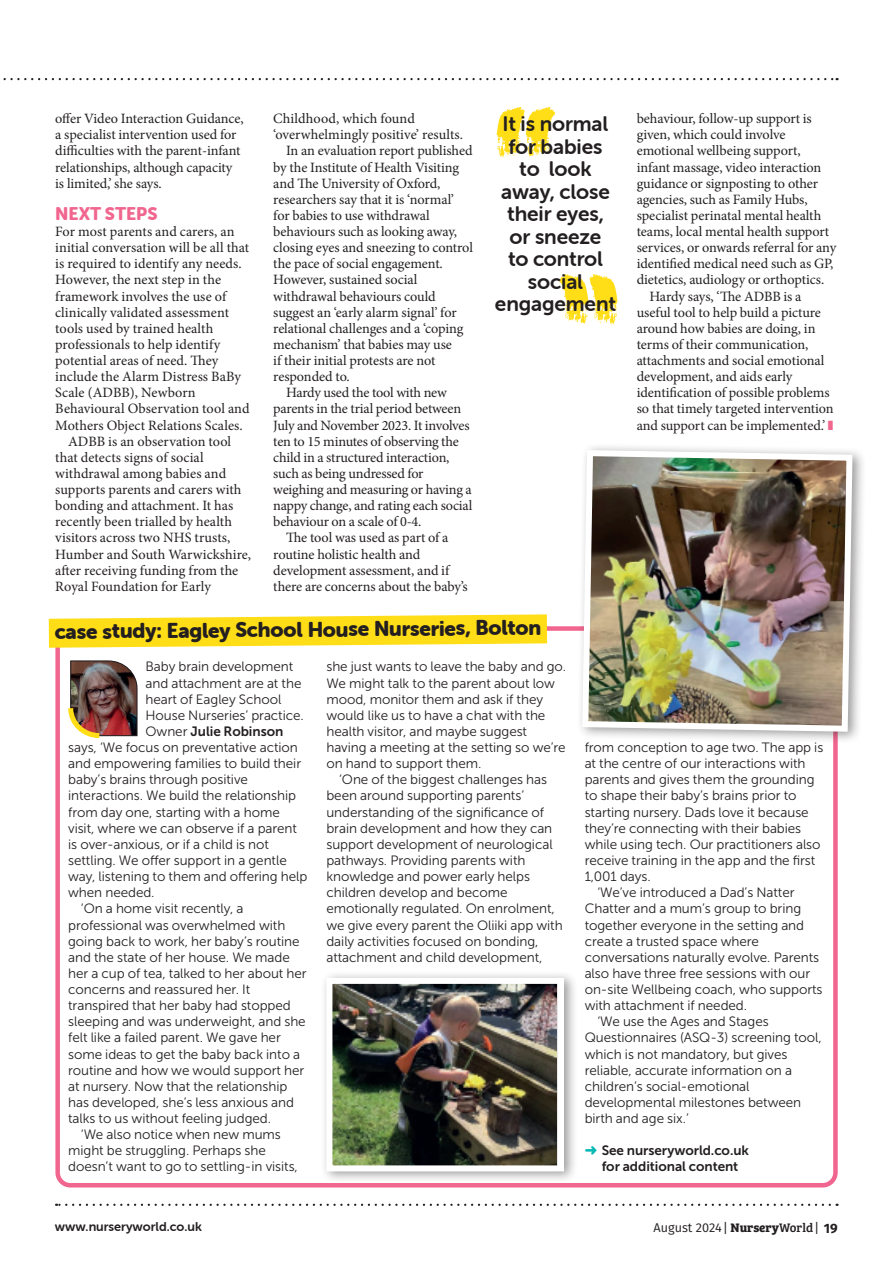
<style>
.page{position:relative;width:893px;height:1263px;background:#fff}
.page>*{position:absolute;margin:0;border:0;box-sizing:border-box;transform-origin:0 0}
.NW___Pull-Out_Quote{font:21px/22.5px "Museo Sans Rounded 700";letter-spacing:-.005em;color:#231f20;text-align:center}
.NW___Panel___Case_Study_Heading{font:21px "Museo Sans Rounded 900";color:#231f20}
.NW___Crosshead_Pink__Capital_Letters{font:18px "Museo Sans Rounded 900";color:#f1668f}
.NW___Body___Indented{font:14.25px/16.2px "Minion Pro";letter-spacing:-.005em;color:#231f20}
.NW___Body___Full_Out{font:14.25px/16.2px "Minion Pro";letter-spacing:.005em;color:#231f20}
.NW___Panel___Indented{font:13.5px/16.2px "Museo Sans 300";letter-spacing:-.005em;color:#231f20}
.NW___Panel___Full_Out{font:13.5px "Museo Sans 300";letter-spacing:-.005em;color:#231f20}
.NW___Panel___Full_Out-2{font:13.5px/16px "Museo Sans 700";letter-spacing:-.005em;color:#231f20;text-align:center}
.t1{font:12.75px "Fira Sans";color:#231f20}
.t2{font:12.75px "Museo Sans Rounded 700";color:#231f20}
.s1{color:#f1668f}
.s2{font-family:"Museo Sans 300"}
.s3{color:#03b9b4}
.s4{font-family:"Museo Sans Cond 500"}
.s5{font-family:"Bree Serif";font-weight:700}
.s6{font-family:"Bree Serif"}
.s7{font-weight:700;font-size:13.5px}
</style>
<div class="page">
<svg style="left:56px;top:1204px;width:774px;height:2px"></svg>
<svg style="left:3px;top:78px;width:835px;height:2px"></svg>
<svg style="left:49px;top:614px;width:498px;height:34px;background:#fee139"></svg>
<svg style="left:497px;top:107px;width:58px;height:51px"></svg>
<svg style="left:559px;top:274px;width:59px;height:51px"></svg>
<div style="left:576px;top:443px;width:290px;height:301px;background:#231f20;opacity:.45"></div>
<img style="left:579px;top:447px;width:276px;height:288px">
<div style="left:320px;top:970px;width:258px;height:214px;background:#231f20;opacity:.45"></div>
<img style="left:333px;top:985px;width:224px;height:179px">
<div style="left:326px;top:978px;width:238px;height:193px;border:6px solid #fff"></div>
<img style="left:68px;top:660px;width:70px;height:79px">
<p class="NW___Body___Indented" style="left:55px;top:111px;width:190px">offer Video Interaction Guidance, a specialist intervention used for difficulties with the parent-infant relationships, although capacity is limited,’ she says.</p>
<p class="NW___Crosshead_Pink__Capital_Letters" style="left:55px;top:203px;width:104px">NEXT STEPS</p>
<p class="NW___Body___Full_Out" style="left:55px;top:223px;width:196px">For most parents and carers, an initial conversation will be all that is required to identify any needs.<br>However, the next step in the framework involves the use of clinically validated assessment tools used by trained health professionals to help identify potential areas of need. They include the Alarm Distress BaBy<br>Scale (ADBB), Newborn<br>Behavioural Observation tool and<br>Mothers Object Relations Scales.</p>
<p class="NW___Body___Indented" style="left:55px;top:433px;width:197px;text-indent:13px">ADBB is an observation tool that detects signs of social withdrawal among babies and supports parents and carers with bonding and attachment. It has recently been trialled by health visitors across two NHS trusts,<br>Humber and South Warwickshire, after receiving funding from the<br>Royal Foundation for Early</p>
<p class="NW___Body___Indented" style="left:273px;top:111px;width:191px">Childhood, which found ‘overwhelmingly positive’ results.</p>
<p class="NW___Body___Indented" style="left:273px;top:143px;width:201px;text-indent:13px">In an evaluation report published by the Institute of Health Visiting and The University of Oxford, researchers say that it is ‘normal’ for babies to use withdrawal behaviours such as looking away, closing eyes and sneezing to control the pace of social engagement.<br>However, sustained social withdrawal behaviours could suggest an ‘early alarm signal’ for relational challenges and a ‘coping mechanism’ that babies may use<br>if their initial protests are not responded to.</p>
<p class="NW___Body___Indented" style="left:273px;top:385px;width:200px;text-indent:13px">Hardy used the tool with new parents in the trial period between<br>July and November 2023. It involves ten to 15 minutes of observing the child in a structured interaction, such as being undressed for weighing and measuring or having a nappy change, and rating each social behaviour on a scale of 0-4.</p>
<p class="NW___Body___Indented" style="left:273px;top:530px;width:196px;text-indent:13px">The tool was used as part of a routine holistic health and development assessment, and if there are concerns about the baby’s</p>
<p class="NW___Pull-Out_Quote" style="left:495px;top:113px;width:123px">It is normal for babies<br>to look away, close their eyes, or sneeze<br>to control social engagement</p>
<p class="NW___Panel___Case_Study_Heading" style="left:54px;top:622px;width:488px;rotate:-1deg">case study: Eagley School House Nurseries, Bolton</p>
<p class="NW___Body___Indented" style="left:637px;top:111px;width:201px">behaviour, follow-up support is given, which could involve emotional wellbeing support, infant massage, video interaction guidance or signposting to other agencies, such as Family Hubs, specialist perinatal mental health teams, local mental health support services, or onwards referral for any identified medical need such as GP, dietetics, audiology or orthoptics.</p>
<p class="NW___Body___Indented" style="left:637px;top:288px;width:199px;text-indent:13px">Hardy says, ‘The ADBB is a useful tool to help build a picture around how babies are doing, in terms of their communication, attachments and social emotional development, and aids early identification of possible problems so that timely targeted intervention and support can be implemented.’ <span class="s1">❚</span></p>
<p class="NW___Panel___Full_Out" style="left:146px;top:659px;width:149px">Baby brain development</p>
<p class="NW___Panel___Full_Out" style="left:146px;top:676px;width:157px">and attachment are at the</p>
<p class="NW___Panel___Full_Out" style="left:146px;top:692px;width:137px">heart of Eagley School</p>
<p class="NW___Panel___Full_Out" style="left:146px;top:708px;width:160px">House Nurseries’ practice.</p>
<p class="NW___Panel___Full_Out-2" style="left:146px;top:723px;width:139px"><span class="s2">Owner</span> Julie Robinson</p>
<p class="NW___Panel___Full_Out" style="left:68px;top:740px;width:231px">says, ‘We focus on preventative action</p>
<p class="NW___Panel___Full_Out" style="left:68px;top:756px;width:234px">and empowering families to build their</p>
<p class="NW___Panel___Full_Out" style="left:68px;top:772px;width:181px">baby’s brains through positive</p>
<p class="NW___Panel___Full_Out" style="left:68px;top:788px;width:229px">interactions. We build the relationship</p>
<p class="NW___Panel___Full_Out" style="left:68px;top:805px;width:213px">from day one, starting with a home</p>
<p class="NW___Panel___Full_Out" style="left:68px;top:821px;width:230px">visit, where we can observe if a parent</p>
<p class="NW___Panel___Full_Out" style="left:68px;top:837px;width:202px">is over-anxious, or if a child is not</p>
<p class="NW___Panel___Full_Out" style="left:68px;top:853px;width:220px">settling. We offer support in a gentle</p>
<p class="NW___Panel___Full_Out" style="left:68px;top:869px;width:241px">way, listening to them and offering help</p>
<p class="NW___Panel___Full_Out" style="left:68px;top:885px;width:88px">when needed.</p>
<p class="NW___Panel___Indented" style="left:68px;top:901px;width:240px;text-indent:13px">‘On a home visit recently, a professional was overwhelmed with going back to work, her baby’s routine and the state of her house. We made her a cup of tea, talked to her about her concerns and reassured her. It transpired that her baby had stopped sleeping and was underweight, and she felt like a failed parent. We gave her some ideas to get the baby back into a routine and how we would support her at nursery. Now that the relationship has developed, she’s less anxious and talks to us without feeling judged.</p>
<p class="NW___Panel___Indented" style="left:68px;top:1126px;width:231px;text-indent:13px">‘We also notice when new mums might be struggling. Perhaps she doesn’t want to go to settling-in visits,</p>
<p class="NW___Panel___Indented" style="left:326px;top:659px;width:241px">she just wants to leave the baby and go.<br>We might talk to the parent about low mood, monitor them and ask if they would like us to have a chat with the health visitor, and maybe suggest having a meeting at the setting so we’re on hand to support them.</p>
<p class="NW___Panel___Indented" style="left:326px;top:772px;width:238px;text-indent:13px">‘One of the biggest challenges has been around supporting parents’ understanding of the significance of brain development and how they can support development of neurological pathways. Providing parents with knowledge and power early helps children develop and become emotionally regulated. On enrolment, we give every parent the Oliiki app with daily activities focused on bonding, attachment and child development,</p>
<p class="NW___Panel___Indented" style="left:585px;top:739px;width:240px">from conception to age two. The app is at the centre of our interactions with parents and gives them the grounding to shape their baby’s brains prior to starting nursery. Dads love it because they’re connecting with their babies while using tech. Our practitioners also receive training in the app and the first 1,001 days.</p>
<p class="NW___Panel___Indented" style="left:585px;top:885px;width:239px;text-indent:13px">‘We’ve introduced a Dad’s Natter Chatter and a mum’s group to bring together everyone in the setting and create a trusted space where conversations naturally evolve. Parents also have three free sessions with our on-site Wellbeing coach, who supports with attachment if needed.</p>
<p class="NW___Panel___Indented" style="left:585px;top:1014px;width:239px;text-indent:13px">‘We use the Ages and Stages<br>Questionnaires (ASQ-3) screening tool, which is not mandatory, but gives reliable, accurate information on a children’s social-emotional developmental milestones between birth and age six.’</p>
<p class="NW___Panel___Full_Out-2" style="left:585px;top:1142px;width:166px"><span class="s3">➜</span> See nurseryworld.co.uk for additional content</p>
<p class="t2" style="left:55px;top:1219px;width:148px">www.nurseryworld.co.uk</p>
<p class="t1" style="left:653px;top:1218px;width:186px">August 2024 <span class="s4">|</span> <span class="s5">Nursery</span><span class="s6">World</span> <span class="s4">|</span> <span class="s7">19</span></p>
</div>
